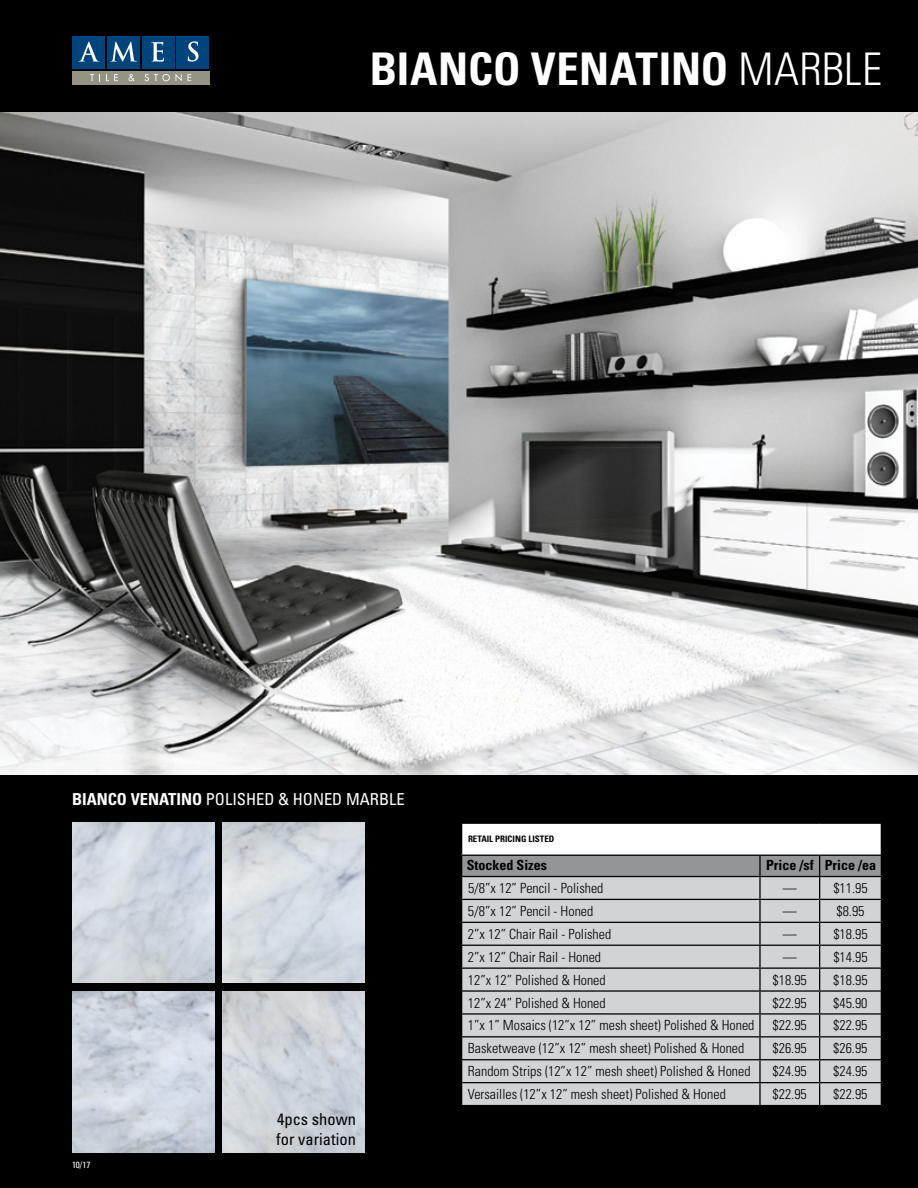
<style>
.page{position:relative;width:918px;height:1188px;background:#000}
.page>*{position:absolute;margin:0;border:0;box-sizing:border-box;transform-origin:0 0}
.t1{font:700 condensed 45px "Univers LT Std";letter-spacing:.005em;color:#fff}
.t2{font:condensed 16.5px "Univers LT Std";color:#fff}
.t3{font:condensed 16.5px/19.8px "Univers LT Std";color:#000}
.t4{font:300 condensed 14.1px "Univers LT Std";color:#000}
.t5{font:700 condensed 14.1px "Univers LT Std";color:#000}
.t6{font:condensed 9px "Univers LT Std";color:#fff}
.t7{font:700 condensed 8.85px "Univers LT Std";color:#000}
.s1{font-weight:300}
.s2{font-weight:700}
</style>
<div class="page">
<img style="left:0;top:112px;width:918px;height:663px">
<div style="left:462px;top:823px;width:419px;height:32px;background:#fff"></div>
<hr style="left:461px;top:823px;width:299px;height:1px;background:#000">
<hr style="left:760px;top:823px;width:60px;height:1px;background:#000">
<hr style="left:820px;top:823px;width:62px;height:1px;background:#000">
<svg style="left:461px;top:855px;width:421px;height:250px;background:#bec0c1"></svg>
<img style="left:72px;top:823px;width:142px;height:160px">
<img style="left:223px;top:823px;width:142px;height:160px">
<img style="left:72px;top:992px;width:142px;height:160px">
<img style="left:223px;top:992px;width:142px;height:160px">
<div style="left:72px;top:71px;width:137px;height:14px;background:#959484"></div>
<svg style="left:72px;top:36px;width:138px;height:45px"></svg>
<h1 class="t1" style="left:370px;top:25px;width:513px">BIANCO VENATINO <span class="s1">MARBLE</span></h1>
<h1 class="t1" style="left:370px;top:41px;width:514px">BIANCO VENATINO <span class="s1">MARBLE</span></h1>
<p class="t2" style="left:72px;top:788px;width:334px"><span class="s2">BIANCO VENATINO</span> POLISHED &amp; HONED MARBLE</p>
<p class="t6" style="left:72px;top:1159px;width:20px">10/17</p>
<p class="t3" style="left:276px;top:1109px;width:81px">4pcs shown for variation</p>
<p class="t7" style="left:468px;top:834px;width:88px">RETAIL PRICING LISTED</p>
<p class="t5" style="left:467px;top:857px;width:82px">Stocked Sizes</p>
<p class="t5" style="left:766px;top:857px;width:112px">Price /sf Price /ea</p>
<p class="t4" style="left:468px;top:880px;width:137px">5/8”x 12” Pencil - Polished</p>
<p class="t4" style="left:783px;top:880px;width:16px">—</p>
<p class="t4" style="left:833px;top:880px;width:36px">$11.95</p>
<p class="t4" style="left:468px;top:903px;width:127px">5/8”x 12” Pencil - Honed</p>
<p class="t4" style="left:783px;top:903px;width:16px">—</p>
<p class="t4" style="left:836px;top:903px;width:30px">$8.95</p>
<p class="t4" style="left:468px;top:925px;width:145px">2”x 12” Chair Rail - Polished</p>
<p class="t4" style="left:783px;top:925px;width:16px">—</p>
<p class="t4" style="left:833px;top:925px;width:36px">$18.95</p>
<p class="t4" style="left:468px;top:948px;width:135px">2”x 12” Chair Rail - Honed</p>
<p class="t4" style="left:783px;top:948px;width:16px">—</p>
<p class="t4" style="left:833px;top:948px;width:36px">$14.95</p>
<p class="t4" style="left:468px;top:971px;width:139px">12”x 12” Polished &amp; Honed</p>
<p class="t4" style="left:773px;top:971px;width:36px">$18.95</p>
<p class="t4" style="left:833px;top:971px;width:36px">$18.95</p>
<p class="t4" style="left:468px;top:994px;width:139px">12”x 24” Polished &amp; Honed</p>
<p class="t4" style="left:773px;top:994px;width:36px">$22.95</p>
<p class="t4" style="left:833px;top:994px;width:36px">$45.90</p>
<p class="t4" style="left:468px;top:1017px;width:288px">1”x 1” Mosaics (12”x 12” mesh sheet) Polished &amp; Honed</p>
<p class="t4" style="left:773px;top:1017px;width:36px">$22.95</p>
<p class="t4" style="left:833px;top:1017px;width:36px">$22.95</p>
<p class="t4" style="left:468px;top:1040px;width:278px">Basketweave (12”x 12” mesh sheet) Polished &amp; Honed</p>
<p class="t4" style="left:773px;top:1040px;width:36px">$26.95</p>
<p class="t4" style="left:833px;top:1040px;width:36px">$26.95</p>
<p class="t4" style="left:468px;top:1063px;width:284px">Random Strips (12”x 12” mesh sheet) Polished &amp; Honed</p>
<p class="t4" style="left:773px;top:1063px;width:36px">$24.95</p>
<p class="t4" style="left:833px;top:1063px;width:36px">$24.95</p>
<p class="t4" style="left:468px;top:1086px;width:260px">Versailles (12”x 12” mesh sheet) Polished &amp; Honed</p>
<p class="t4" style="left:773px;top:1086px;width:36px">$22.95</p>
<p class="t4" style="left:833px;top:1086px;width:36px">$22.95</p>
</div>
